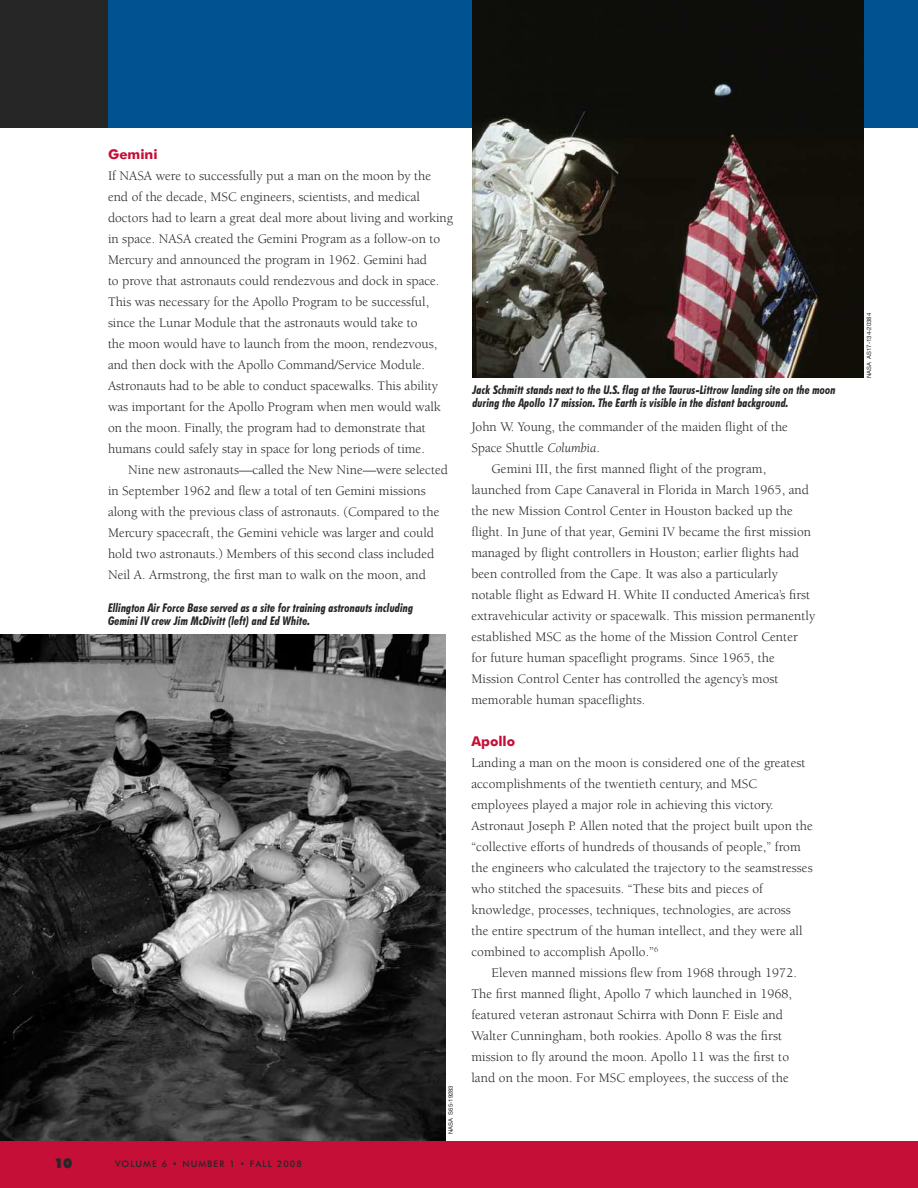
<style>
.page{position:relative;width:918px;height:1188px;background:#fff}
.page>*{position:absolute;margin:0;border:0;box-sizing:border-box;transform-origin:0 0}
.t1{font:13.5px/21px "Berkeley";letter-spacing:.005em;color:#272627}
.t2{font:700 13.5px "Futura BT";color:#c50f36}
.t3{font:900 13.5px "Futura BT";color:#272627}
.t4{font:italic 700 condensed 12px/13.5px "Futura BT";color:#272627}
.t5{font:500 9px "Futura BT";letter-spacing:.12em;color:#272627}
.t6{font:6px "Helvetica Neue";color:#272627}
.s1{font-style:italic}
</style>
<div class="page">
<div style="left:0;top:0;width:918px;height:128px;background:#272627"></div>
<div style="left:108px;top:0;width:810px;height:128px;background:#005291"></div>
<div style="left:0;top:1141px;width:918px;height:47px;background:#c50f36"></div>
<img style="left:0;top:634px;width:446px;height:507px">
<img style="left:472px;top:0;width:392px;height:378px">
<p class="t2" style="left:108px;top:149px;width:51px">Gemini</p>
<p class="t1" style="left:108px;top:166px;width:347px">If NASA were to successfully put a man on the moon by the end of the decade, MSC engineers, scientists, and medical doctors had to learn a great deal more about living and working in space. NASA created the Gemini Program as a follow-on to Mercury and announced the program in 1962. Gemini had<br>to prove that astronauts could rendezvous and dock in space.<br>This was necessary for the Apollo Program to be successful, since the Lunar Module that the astronauts would take to<br>the moon would have to launch from the moon, rendezvous, and then dock with the Apollo Command/Service Module.<br>Astronauts had to be able to conduct spacewalks. This ability was important for the Apollo Program when men would walk on the moon. Finally, the program had to demonstrate that humans could safely stay in space for long periods of time.</p>
<p class="t1" style="left:108px;top:460px;width:341px;text-indent:20px">Nine new astronauts—called the New Nine—were selected in September 1962 and flew a total of ten Gemini missions along with the previous class of astronauts. (Compared to the Mercury spacecraft, the Gemini vehicle was larger and could hold two astronauts.) Members of this second class included Neil A. Armstrong, the first man to walk on the moon, and</p>
<p class="t4" style="left:108px;top:602px;width:307px">Ellington Air Force Base served as a site for training astronauts including<br>Gemini IV crew Jim McDivitt (left) and Ed White.</p>
<p class="t3" style="left:54px;top:1158px;width:20px">10</p>
<p class="t5" style="left:115px;top:1160px;width:188px">VOLUME 6 • NUMBER 1 • FALL 2008</p>
<p class="t6" style="left:449px;top:1134px;width:50px;rotate:-90deg">NASA S65-19283</p>
<p class="t4" style="left:472px;top:384px;width:365px">Jack Schmitt stands next to the U.S. flag at the Taurus-Littrow landing site on the moon during the Apollo 17 mission. The Earth is visible in the distant background.</p>
<p class="t1" style="left:471px;top:417px;width:318px">John W. Young, the commander of the maiden flight of the</p>
<p class="t1" style="left:471px;top:438px;width:130px">Space Shuttle <span class="s1">Columbia</span>.</p>
<p class="t1" style="left:492px;top:459px;width:276px">Gemini III, the first manned flight of the program,</p>
<p class="t1" style="left:471px;top:480px;width:339px">launched from Cape Canaveral in Florida in March 1965, and</p>
<p class="t1" style="left:471px;top:501px;width:323px">the new Mission Control Center in Houston backed up the</p>
<p class="t1" style="left:471px;top:522px;width:341px">flight. In June of that year, Gemini IV became the first mission</p>
<p class="t1" style="left:471px;top:543px;width:329px">managed by flight controllers in Houston; earlier flights had</p>
<p class="t1" style="left:471px;top:564px;width:308px">been controlled from the Cape. It was also a particularly</p>
<p class="t1" style="left:471px;top:585px;width:340px">notable flight as Edward H. White II conducted America’s first</p>
<p class="t1" style="left:471px;top:606px;width:346px">extravehicular activity or spacewalk. This mission permanently</p>
<p class="t1" style="left:471px;top:627px;width:328px">established MSC as the home of the Mission Control Center</p>
<p class="t1" style="left:471px;top:648px;width:305px">for future human spaceflight programs. Since 1965, the</p>
<p class="t1" style="left:471px;top:669px;width:309px">Mission Control Center has controlled the agency’s most</p>
<p class="t1" style="left:471px;top:690px;width:175px">memorable human spaceflights.</p>
<p class="t2" style="left:471px;top:736px;width:45px">Apollo</p>
<p class="t1" style="left:471px;top:753px;width:343px">Landing a man on the moon is considered one of the greatest accomplishments of the twentieth century, and MSC employees played a major role in achieving this victory.<br>Astronaut Joseph P. Allen noted that the project built upon the “collective efforts of hundreds of thousands of people,” from the engineers who calculated the trajectory to the seamstresses who stitched the spacesuits. “These bits and pieces of knowledge, processes, techniques, technologies, are across<br>the entire spectrum of the human intellect, and they were all combined to accomplish Apollo.”<sup>6</sup></p>
<p class="t1" style="left:471px;top:963px;width:327px;text-indent:20px">Eleven manned missions flew from 1968 through 1972.<br>The first manned flight, Apollo 7 which launched in 1968, featured veteran astronaut Schirra with Donn F. Eisle and Walter Cunningham, both rookies. Apollo 8 was the first mission to fly around the moon. Apollo 11 was the first to land on the moon. For MSC employees, the success of the</p>
<p class="t6" style="left:867px;top:378px;width:67px;rotate:-90deg">NASA AS17-134-20384</p>
</div>
